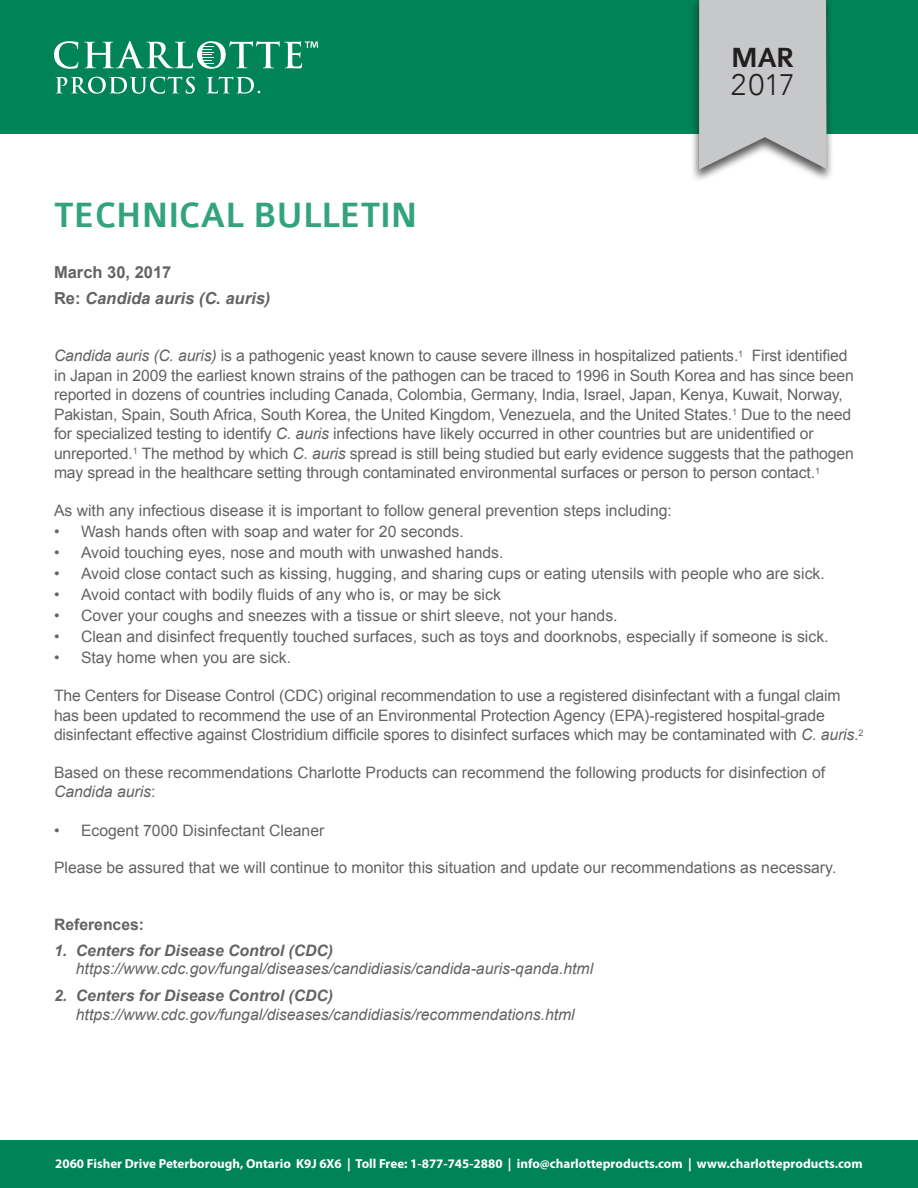
<style>
.page{position:relative;width:918px;height:1188px;background:#fff}
.page>*{position:absolute;margin:0;border:0;box-sizing:border-box;transform-origin:0 0}
.t1{font:500 37.5px "Colaborate";letter-spacing:-.01em;color:#33a37e}
.t2{font:300 29.55px "Avenir";color:#231f20}
.t3{font:500 29.55px "Colaborate";color:#231f20}
.t4{font:italic 700 16.5px "Arial";color:#636366}
.t5{font:700 16.5px "Arial";color:#636366}
.t6{font:15.75px/19.5px "Arial";letter-spacing:-.01em;color:#636366}
.t7{font:italic 15.75px "Arial";color:#636366}
.t8{font:italic 700 15.75px "Arial";color:#636366}
.t9{font:700 15.75px "Arial";color:#636366}
.t10{font:700 13.05px "Myriad Pro";color:#fff}
.s1{font-style:normal}
.s2{font-style:italic}
</style>
<div class="page">
<div style="left:1px;top:0;width:917px;height:134px;background:#008457"></div>
<div style="left:1px;top:1140px;width:917px;height:48px;background:#008457"></div>
<svg style="left:54px;top:41px;width:24px;height:28px"></svg>
<svg style="left:56px;top:77px;width:139px;height:17px"></svg>
<svg style="left:207px;top:77px;width:53px;height:17px"></svg>
<svg style="left:84px;top:41px;width:234px;height:28px"></svg>
<div style="left:690px;top:0;width:144px;height:183px;background:#231f20;opacity:.75"></div>
<svg style="left:699px;top:0;width:128px;height:170px;background:#c5c6c8"></svg>
<p class="t1" style="left:54px;top:196px;width:365px">TECHNICAL BULLETIN</p>
<p class="t5" style="left:54px;top:262px;width:119px">March 30, 2017</p>
<p class="t4" style="left:54px;top:287px;width:218px"><span class="s1">Re:</span> Candida auris (C. auris)</p>
<p class="t3" style="left:731px;top:43px;width:66px">MAR</p>
<p class="t2" style="left:731px;top:67px;width:66px">2017</p>
<p class="t6" style="left:54px;top:346px;width:801px"><span class="s2">Candida auris (C. auris)</span> is a pathogenic yeast known to cause severe illness in hospitalized patients.<sup>1</sup> First identified in Japan in 2009 the earliest known strains of the pathogen can be traced to 1996 in South Korea and has since been reported in dozens of countries including Canada, Colombia, Germany, India, Israel, Japan, Kenya, Kuwait, Norway, Pakistan, Spain, South Africa, South Korea, the United Kingdom, Venezuela, and the United States.<sup>1</sup> Due to the need for specialized testing to identify <span class="s2">C. auris</span> infections have likely occurred in other countries but are unidentified or unreported.<sup>1</sup> The method by which <span class="s2">C. auris</span> spread is still being studied but early evidence suggests that the pathogen may spread in the healthcare setting through contaminated environmental surfaces or person to person contact.<sup>1</sup></p>
<p class="t6" style="left:54px;top:501px;width:620px">As with any infectious disease it is important to follow general prevention steps including:</p>
<p class="t6" style="left:54px;top:522px;width:411px">• Wash hands often with soap and water for 20 seconds.</p>
<p class="t6" style="left:54px;top:543px;width:451px">• Avoid touching eyes, nose and mouth with unwashed hands.</p>
<p class="t6" style="left:54px;top:564px;width:772px">• Avoid close contact such as kissing, hugging, and sharing cups or eating utensils with people who are sick.</p>
<p class="t6" style="left:54px;top:585px;width:448px">• Avoid contact with bodily fluids of any who is, or may be sick</p>
<p class="t6" style="left:54px;top:606px;width:565px">• Cover your coughs and sneezes with a tissue or shirt sleeve, not your hands.</p>
<p class="t6" style="left:54px;top:627px;width:776px">• Clean and disinfect frequently touched surfaces, such as toys and doorknobs, especially if someone is sick.</p>
<p class="t6" style="left:54px;top:648px;width:239px">• Stay home when you are sick.</p>
<p class="t6" style="left:54px;top:686px;width:811px">The Centers for Disease Control (CDC) original recommendation to use a registered disinfectant with a fungal claim has been updated to recommend the use of an Environmental Protection Agency (EPA)-registered hospital-grade disinfectant effective against Clostridium difficile spores to disinfect surfaces which may be contaminated with <span class="s2">C. auris</span>.<sup>2</sup></p>
<p class="t6" style="left:54px;top:763px;width:773px;line-height:18.9px">Based on these recommendations Charlotte Products can recommend the following products for disinfection of<br><span class="s2">Candida auris</span>:</p>
<p class="t6" style="left:54px;top:820px;width:272px">• Ecogent 7000 Disinfectant Cleaner</p>
<p class="t6" style="left:54px;top:858px;width:784px">Please be assured that we will continue to monitor this situation and update our recommendations as necessary.</p>
<p class="t9" style="left:54px;top:914px;width:92px">References:</p>
<p class="t8" style="left:54px;top:940px;width:281px">1. Centers for Disease Control (CDC)</p>
<p class="t7" style="left:76px;top:959px;width:519px">https://www.cdc.gov/fungal/diseases/candidiasis/candida-auris-qanda.html</p>
<p class="t8" style="left:54px;top:986px;width:281px">2. Centers for Disease Control (CDC)</p>
<p class="t7" style="left:76px;top:1005px;width:500px">https://www.cdc.gov/fungal/diseases/candidiasis/recommendations.html</p>
<p class="t10" style="left:55px;top:1155px;width:809px">2060 Fisher Drive Peterborough, Ontario K9J 6X6 | Toll Free: 1-877-745-2880 | info@charlotteproducts.com | www.charlotteproducts.com</p>
</div>
